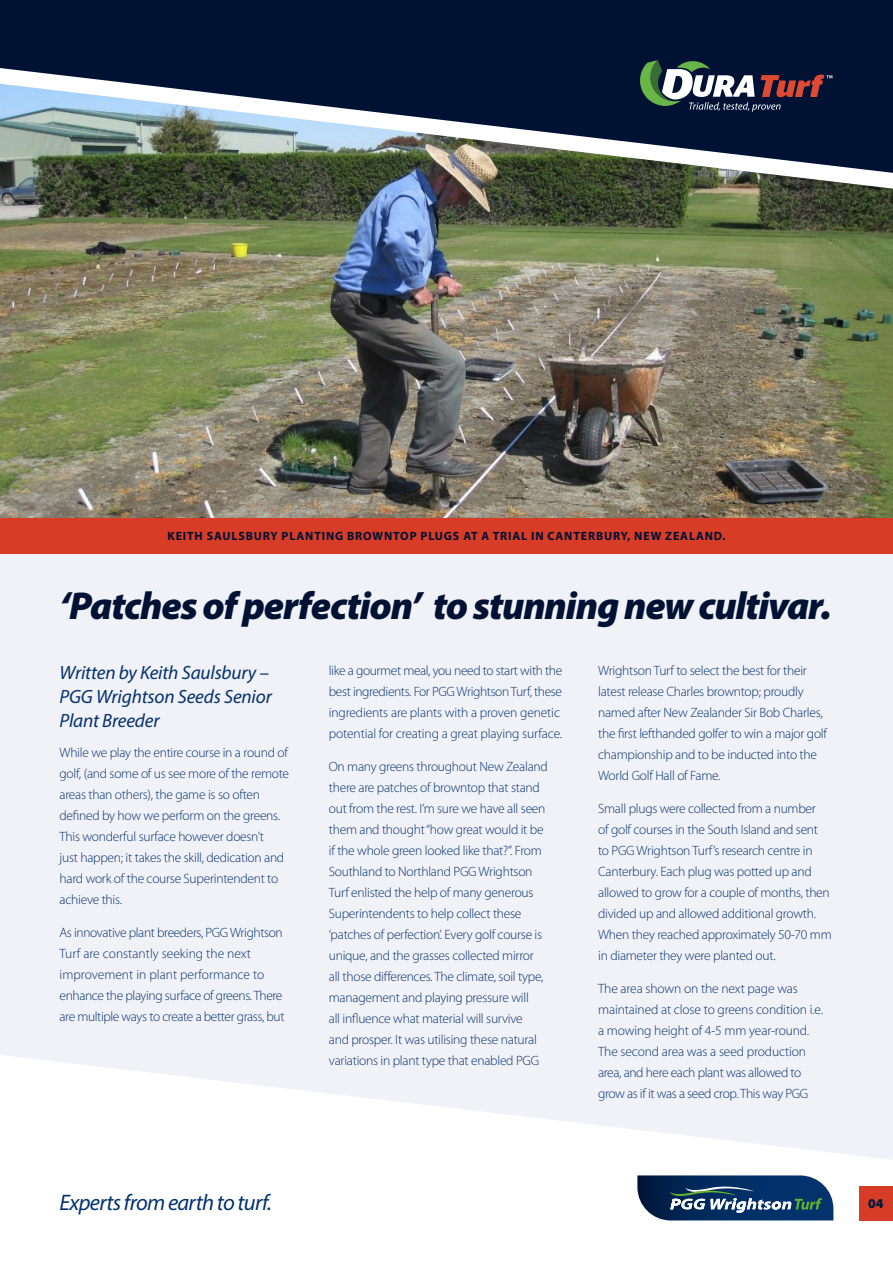
<style>
.page{position:relative;width:893px;height:1263px;background:#f1f1f8}
.page>*{position:absolute;margin:0;border:0;box-sizing:border-box;transform-origin:0 0}
.t1{font:italic 900 39px "Myriad Pro";letter-spacing:-.03em;color:#001234}
.t2{font:italic 22.5px "Myriad Pro";letter-spacing:-.03em;color:#03326c}
.t3{font:italic 19.2px/24px "Myriad Pro";letter-spacing:-.01em;color:#03326c}
.t4{font:300 13.5px/21px "Myriad Pro";letter-spacing:-.02em;color:#03326c}
.t5{font:900 13.5px "Myriad Pro";color:#021a3c}
.t6{font:700 12px "Myriad Pro";letter-spacing:.07em;color:#001234}
</style>
<div class="page">
<img style="left:0;top:190px;width:893px;height:328px">
<div style="left:0;top:518px;width:893px;height:35px;background:#d73c27"></div>
<svg style="left:0;top:1055px;width:893px;height:208px;fill:#fff"></svg>
<div style="left:859px;top:1186px;width:34px;height:34px;background:#d73c27"></div>
<svg style="left:637px;top:1175px;width:196px;height:45px;background:#2c4f75"></svg>
<img style="left:0;top:174px;width:893px;height:16px">
<svg style="left:0;top:0;width:893px;height:174px;background:#334358"></svg>
<svg style="left:637px;top:60px;width:195px;height:52px;background:#444c57"></svg>
<p class="t6" style="left:168px;top:528px;width:560px">KEITH SAULSBURY PLANTING BROWNTOP PLUGS AT A TRIAL IN CANTERBURY, NEW ZEALAND.</p>
<h1 class="t1" style="left:59px;top:580px;width:774px">‘Patches of perfection’ to stunning new cultivar.</h1>
<h3 class="t3" style="left:60px;top:660px;width:214px">Written by Keith Saulsbury –<br>PGG Wrightson Seeds Senior<br>Plant Breeder</h3>
<p class="t4" style="left:60px;top:741px;width:231px">While we play the entire course in a round of golf, (and some of us see more of the remote areas than others), the game is so often defined by how we perform on the greens.<br>This wonderful surface however doesn’t<br>just happen; it takes the skill, dedication and hard work of the course Superintendent to achieve this.</p>
<p class="t4" style="left:60px;top:921px;width:227px">As innovative plant breeders, PGG Wrightson Turf are constantly seeking the next improvement in plant performance to enhance the playing surface of greens. There are multiple ways to create a better grass, but</p>
<p class="t4" style="left:329px;top:660px;width:235px">like a gourmet meal, you need to start with the best ingredients. For PGG Wrightson Turf, these ingredients are plants with a proven genetic potential for creating a great playing surface.</p>
<p class="t4" style="left:329px;top:756px;width:221px">On many greens throughout New Zealand there are patches of browntop that stand out from the rest. I’m sure we have all seen them and thought “how great would it be if the whole green looked like that?”. From Southland to Northland PGG Wrightson Turf enlisted the help of many generous Superintendents to help collect these ‘patches of perfection’. Every golf course is unique, and the grasses collected mirror all those differences. The climate, soil type, management and playing pressure will<br>all influence what material will survive<br>and prosper. It was utilising these natural variations in plant type that enabled PGG</p>
<p class="t4" style="left:598px;top:660px;width:230px">Wrightson Turf to select the best for their latest release Charles browntop; proudly named after New Zealander Sir Bob Charles, the first lefthanded golfer to win a major golf championship and to be inducted into the World Golf Hall of Fame.</p>
<p class="t4" style="left:598px;top:798px;width:235px">Small plugs were collected from a number<br>of golf courses in the South Island and sent to PGG Wrightson Turf’s research centre in Canterbury. Each plug was potted up and allowed to grow for a couple of months, then divided up and allowed additional growth.<br>When they reached approximately 50-70 mm in diameter they were planted out.</p>
<p class="t4" style="left:598px;top:978px;width:227px">The area shown on the next page was maintained at close to greens condition i.e. a mowing height of 4-5 mm year-round.<br>The second area was a seed production area, and here each plant was allowed to grow as if it was a seed crop. This way PGG</p>
<h2 class="t2" style="left:60px;top:1188px;width:214px">Experts from earth to turf.</h2>
<p class="t5" style="left:868px;top:1194px;width:17px">04</p>
</div>
